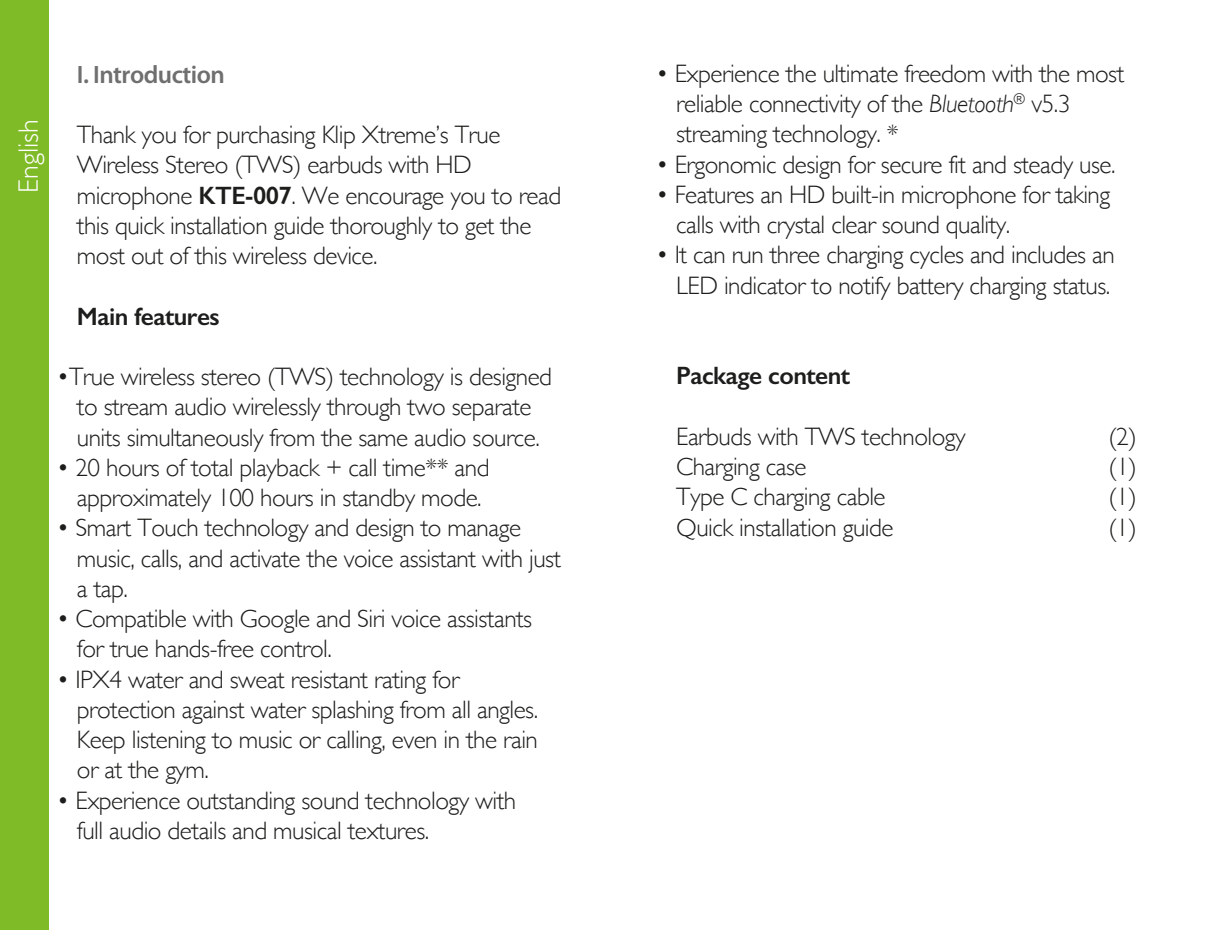
<style>
.page{position:relative;width:1225px;height:930px;background:#fff}
.page>*{position:absolute;margin:0;border:0;box-sizing:border-box;transform-origin:0 0}
.t1{font:300 28px "Gill Sans";color:#fff}
.t2{font:300 25.2px/30.4px "Gill Sans";letter-spacing:-.02em;color:#1d1d1b}
.t3{font:600 25.2px "Gill Sans";letter-spacing:-.02em;color:#1d1d1b}
.t4{font:600 25.2px "Myriad Pro";letter-spacing:-.02em;color:#706f6f}
.s1{font-weight:600}
.s2{font-style:italic}
</style>
<div class="page">
<div style="left:0;top:0;width:48px;height:930px;background:#7fba27"></div>
<p class="t1" style="left:7px;top:193px;width:75px;rotate:-90deg">English</p>
<p class="t4" style="left:77px;top:58px;width:150px">I. Introduction</p>
<p class="t2" style="left:77px;top:118px;width:486px">Thank you for purchasing Klip Xtreme’s True Wireless Stereo (TWS) earbuds with HD microphone <span class="s1">KTE-007</span>. We encourage you to read this quick installation guide thoroughly to get the most out of this wireless device.</p>
<p class="t3" style="left:77px;top:301px;width:144px">Main features</p>
<p class="t2" style="left:57px;top:360px;width:497px;text-align:center">•True wireless stereo (TWS) technology is designed to stream audio wirelessly through two separate units simultaneously from the same audio source.</p>
<p class="t2" style="left:57px;top:451px;width:434px;text-align:center">• 20 hours of total playback + call time** and approximately 100 hours in standby mode.</p>
<p class="t2" style="left:77px;top:512px;width:486px;text-indent:-20px">• Smart Touch technology and design to manage music, calls, and activate the voice assistant with just a tap.</p>
<p class="t2" style="left:77px;top:602px;width:457px;text-indent:-20px">• Compatible with Google and Siri voice assistants for true hands-free control.</p>
<p class="t2" style="left:77px;top:663px;width:463px;text-indent:-20px">• IPX4 water and sweat resistant rating for protection against water splashing from all angles.<br>Keep listening to music or calling, even in the rain or at the gym.</p>
<p class="t2" style="left:77px;top:784px;width:441px;text-indent:-20px">• Experience outstanding sound technology with full audio details and musical textures.</p>
<p class="t2" style="left:676px;top:57px;width:449px;text-indent:-20px">• Experience the ultimate freedom with the most reliable connectivity of the <span class="s2">Bluetooth</span><sup>®</sup> v5.3 streaming technology. *</p>
<p class="t2" style="left:656px;top:148px;width:461px">• Ergonomic design for secure fit and steady use.</p>
<p class="t2" style="left:676px;top:178px;width:435px;text-indent:-20px">• Features an HD built-in microphone for taking calls with crystal clear sound quality.</p>
<p class="t2" style="left:656px;top:239px;width:460px;text-align:right">• It can run three charging cycles and includes an<br>LED indicator to notify battery charging status.</p>
<p class="t3" style="left:676px;top:361px;width:175px">Package content</p>
<p class="t2" style="left:676px;top:420px;width:291px">Earbuds with TWS technology</p>
<p class="t2" style="left:1108px;top:420px;width:30px">(2)</p>
<p class="t2" style="left:676px;top:450px;width:132px">Charging case</p>
<p class="t2" style="left:1108px;top:450px;width:30px">(1)</p>
<p class="t2" style="left:676px;top:481px;width:211px">Type C charging cable</p>
<p class="t2" style="left:1108px;top:481px;width:30px">(1)</p>
<p class="t2" style="left:676px;top:511px;width:219px">Quick installation guide</p>
<p class="t2" style="left:1108px;top:511px;width:30px">(1)</p>
</div>
